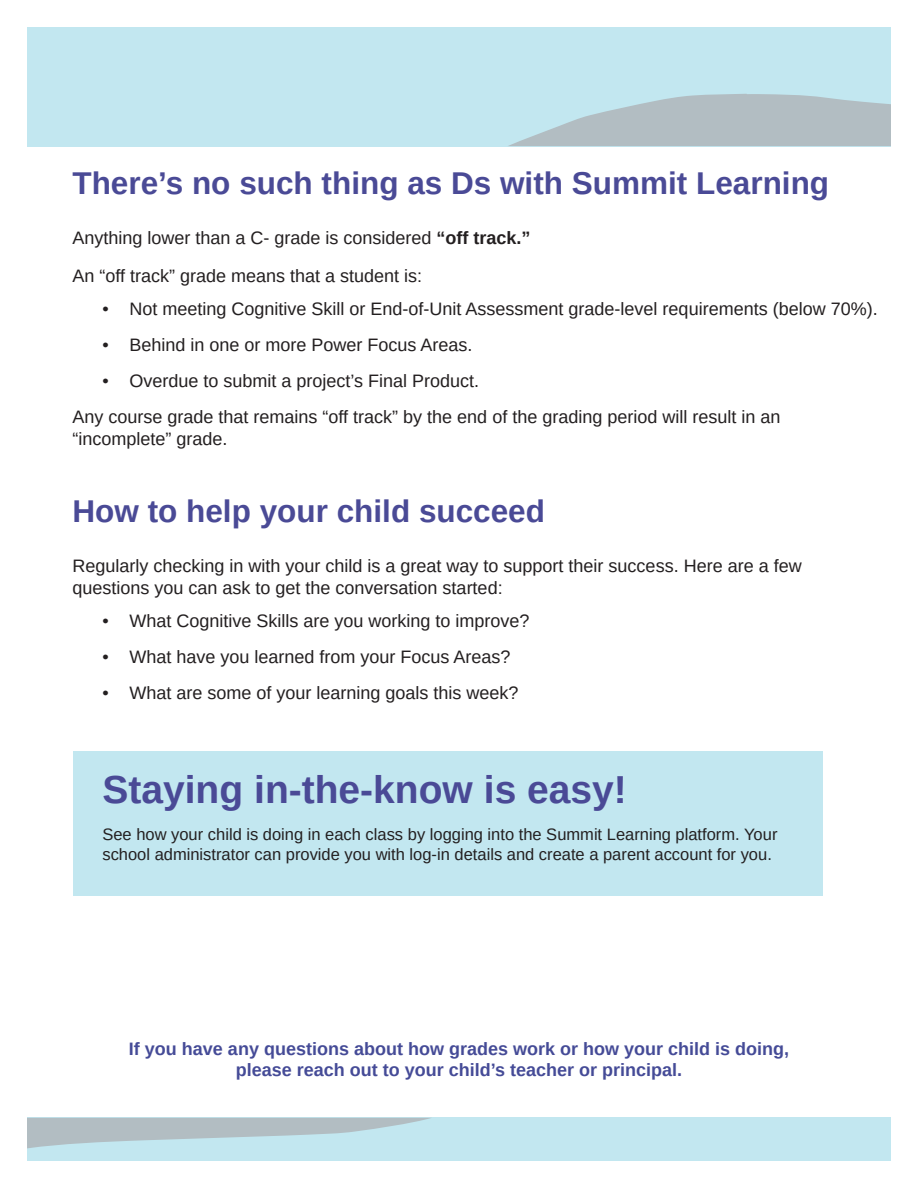
<style>
.page{position:relative;width:918px;height:1188px;background:#fff}
.page>*{position:absolute;margin:0;border:0;box-sizing:border-box;transform-origin:0 0}
.t1{font:700 39px "Arimo";color:#4a4a96}
.t2{font:700 31.5px "Arimo";color:#4a4a96}
.Paragraph_Style_1{font:18px/21.6px "Arimo";color:#231f20}
.t3{font:700 18px "Arimo";color:#454b97}
.t4{font:16.5px/19.8px "Arimo";color:#231f20}
.s1{font-weight:700}
</style>
<div class="page">
<div style="left:73px;top:752px;width:749px;height:144px;background:#c2e7f0"></div>
<div style="left:27px;top:27px;width:864px;height:119px;background:#c2e7f0"></div>
<svg style="left:508px;top:94px;width:383px;height:52px"></svg>
<div style="left:27px;top:1118px;width:864px;height:43px;background:#c2e7f0"></div>
<svg style="left:27px;top:1118px;width:403px;height:30px"></svg>
<p class="t2" style="left:72px;top:161px;width:758px">There’s no such thing as Ds with Summit Learning</p>
<p class="Paragraph_Style_1" style="left:72px;top:227px;width:460px">Anything lower than a C- grade is considered <span class="s1">“off track.”</span></p>
<p class="Paragraph_Style_1" style="left:72px;top:265px;width:351px">An “off track” grade means that a student is:</p>
<p class="Paragraph_Style_1" style="left:102px;top:298px;width:777px">• Not meeting Cognitive Skill or End-of-Unit Assessment grade-level requirements (below 70%).</p>
<p class="Paragraph_Style_1" style="left:102px;top:334px;width:372px">• Behind in one or more Power Focus Areas.</p>
<p class="Paragraph_Style_1" style="left:102px;top:370px;width:378px">• Overdue to submit a project’s Final Product.</p>
<p class="Paragraph_Style_1" style="left:72px;top:406px;width:710px">Any course grade that remains “off track” by the end of the grading period will result in an “incomplete” grade.</p>
<p class="t2" style="left:72px;top:489px;width:474px">How to help your child succeed</p>
<p class="Paragraph_Style_1" style="left:72px;top:555px;width:731px">Regularly checking in with your child is a great way to support their success. Here are a few questions you can ask to get the conversation started:</p>
<p class="Paragraph_Style_1" style="left:102px;top:610px;width:429px">• What Cognitive Skills are you working to improve?</p>
<p class="Paragraph_Style_1" style="left:102px;top:646px;width:410px">• What have you learned from your Focus Areas?</p>
<p class="Paragraph_Style_1" style="left:102px;top:682px;width:418px">• What are some of your learning goals this week?</p>
<p class="t1" style="left:102px;top:763px;width:526px">Staying in-the-know is easy!</p>
<p class="t4" style="left:102px;top:825px;width:677px">See how your child is doing in each class by logging into the Summit Learning platform. Your school administrator can provide you with log-in details and create a parent account for you.</p>
<p class="t3" style="left:129px;top:1036px;width:662px">If you have any questions about how grades work or how your child is doing,</p>
<p class="t3" style="left:236px;top:1058px;width:448px">please reach out to your child’s teacher or principal.</p>
</div>
